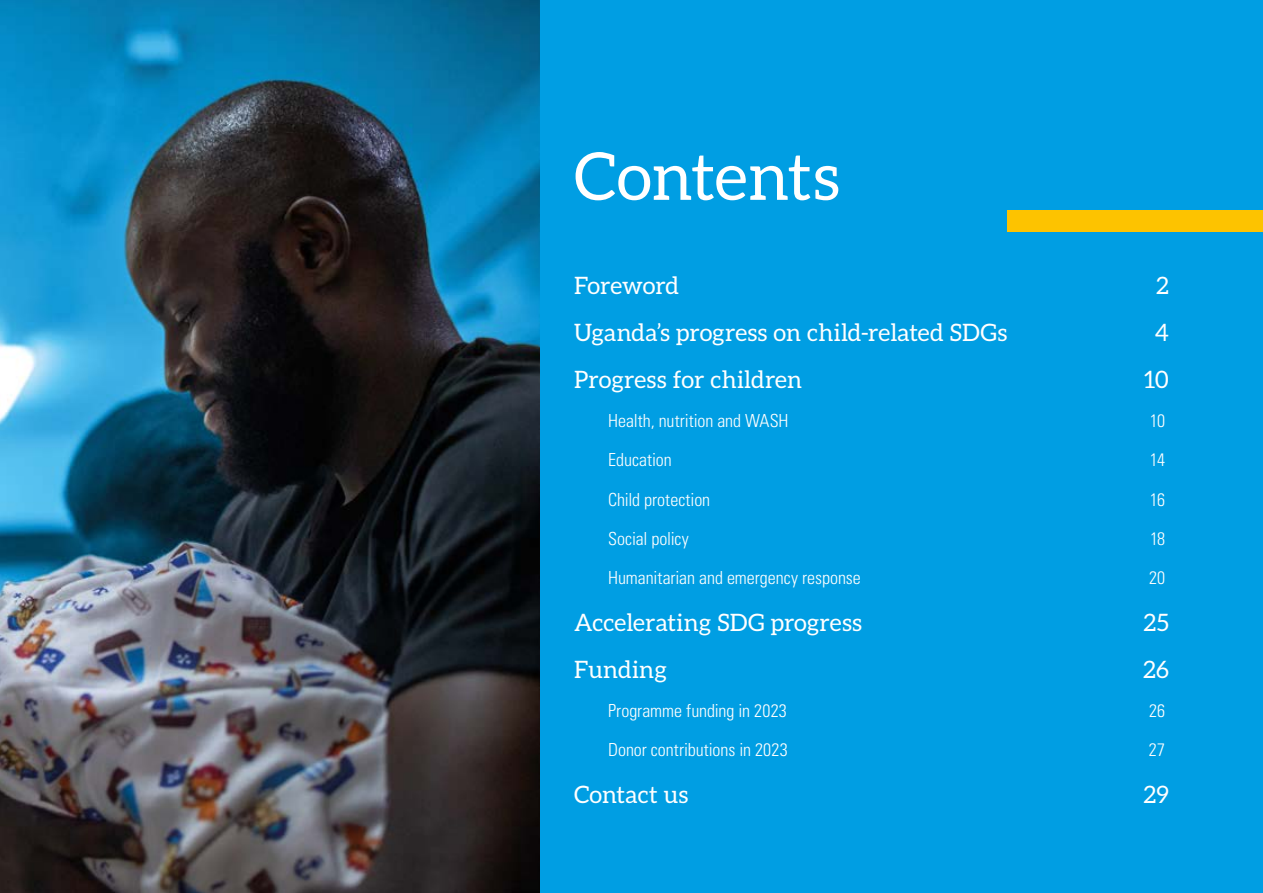
<style>
.page{position:relative;width:1263px;height:893px;background:#fff}
.page>*{position:absolute;margin:0;border:0;box-sizing:border-box;transform-origin:0 0}
.t1{font:66px "Aleo";letter-spacing:-.005em;color:#fff}
.t2{font:24px "Aleo";letter-spacing:.01em;color:#fff}
.t3{font:300 condensed 18px "Univers LT Std";color:#fff}
</style>
<div class="page">
<img style="left:0;top:0;width:540px;height:893px">
<div style="left:540px;top:0;width:723px;height:893px;background:#009ee3"></div>
<div style="left:1008px;top:210px;width:255px;height:22px;background:#fdc300"></div>
<h1 class="t1" style="left:574px;top:139px;width:267px">Contents</h1>
<h2 class="t2" style="left:574px;top:272px;width:107px">Foreword</h2>
<h2 class="t2" style="left:1156px;top:272px;width:14px">2</h2>
<h2 class="t2" style="left:574px;top:319px;width:435px">Uganda’s progress on child-related SDGs</h2>
<h2 class="t2" style="left:1155px;top:319px;width:16px">4</h2>
<h2 class="t2" style="left:574px;top:366px;width:230px">Progress for children</h2>
<h2 class="t2" style="left:1144px;top:366px;width:26px">10</h2>
<p class="t3" style="left:608px;top:410px;width:182px">Health, nutrition and WASH</p>
<p class="t3" style="left:1150px;top:410px;width:17px">10</p>
<p class="t3" style="left:608px;top:449px;width:65px">Education</p>
<p class="t3" style="left:1150px;top:449px;width:17px">14</p>
<p class="t3" style="left:608px;top:488px;width:104px">Child protection</p>
<p class="t3" style="left:1150px;top:488px;width:17px">16</p>
<p class="t3" style="left:608px;top:528px;width:82px">Social policy</p>
<p class="t3" style="left:1150px;top:528px;width:17px">18</p>
<p class="t3" style="left:608px;top:567px;width:254px">Humanitarian and emergency response</p>
<p class="t3" style="left:1149px;top:567px;width:18px">20</p>
<h2 class="t2" style="left:574px;top:609px;width:289px">Accelerating SDG progress</h2>
<h2 class="t2" style="left:1143px;top:609px;width:27px">25</h2>
<h2 class="t2" style="left:574px;top:656px;width:94px">Funding</h2>
<h2 class="t2" style="left:1143px;top:656px;width:27px">26</h2>
<p class="t3" style="left:608px;top:700px;width:180px">Programme funding in 2023</p>
<p class="t3" style="left:1149px;top:700px;width:18px">26</p>
<p class="t3" style="left:608px;top:739px;width:181px">Donor contributions in 2023</p>
<p class="t3" style="left:1149px;top:739px;width:18px">27</p>
<h2 class="t2" style="left:574px;top:781px;width:116px">Contact us</h2>
<h2 class="t2" style="left:1143px;top:781px;width:27px">29</h2>
</div>
